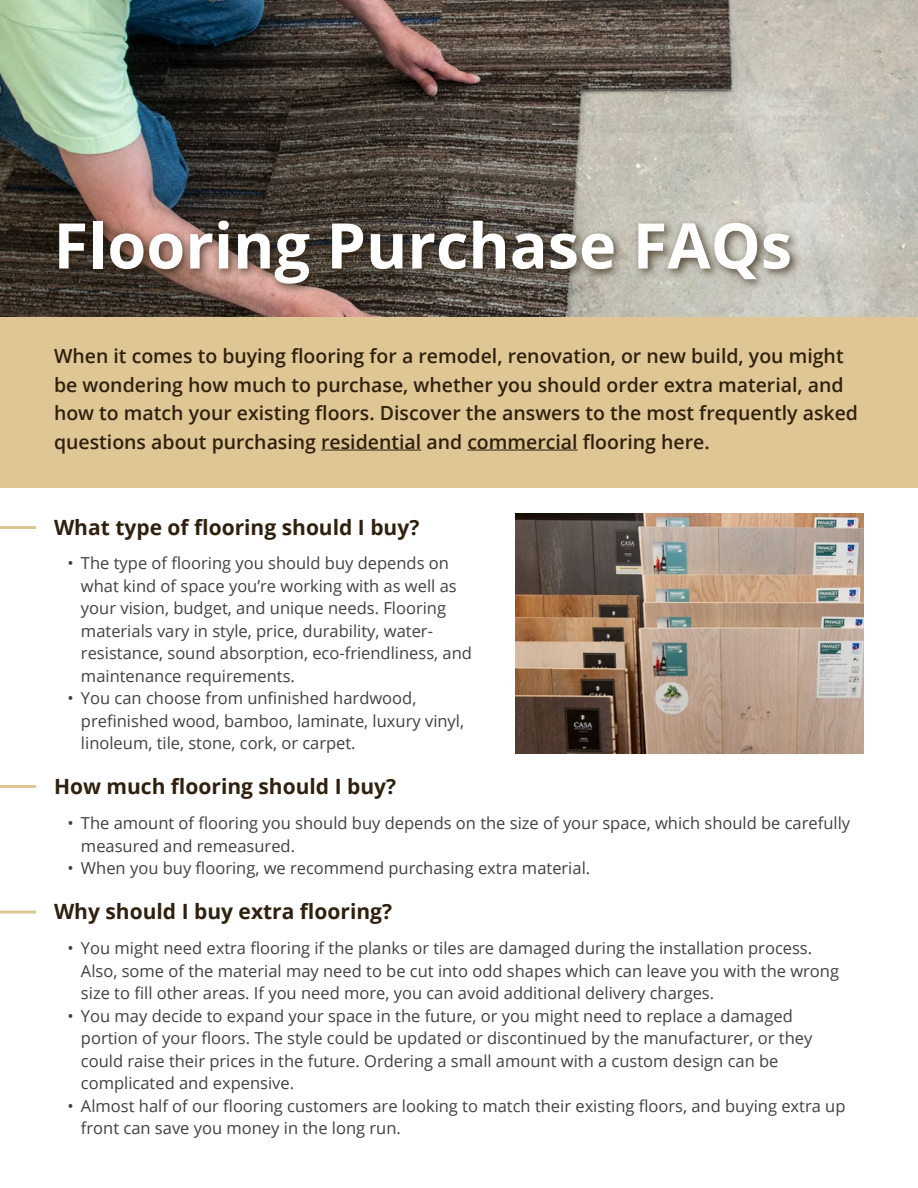
<style>
.page{position:relative;width:918px;height:1188px;background:#fff}
.page>*{position:absolute;margin:0;border:0;box-sizing:border-box;transform-origin:0 0}
.t1{font:700 63px "Open Sans";color:#fff}
.t2{font:700 21px "Open Sans";color:#30210f}
.t3{font:600 19.5px/28.5px "Open Sans";color:#30210f}
.t4{font:16.5px/22.5px "Open Sans";color:#414042}
</style>
<div class="page">
<div style="left:0;top:308px;width:918px;height:180px;background:#dfc795"></div>
<img style="left:0;top:0;width:918px;height:316px">
<div style="left:54px;top:215px;width:748px;height:80px;background:#30210f;opacity:.75"></div>
<hr style="left:321px;top:450px;width:100px;height:1px;background:#30210f">
<hr style="left:467px;top:450px;width:111px;height:1px;background:#30210f">
<hr style="left:0;top:526px;width:36px;height:3px;background:#dfc795">
<hr style="left:0;top:785px;width:36px;height:3px;background:#dfc795">
<hr style="left:0;top:911px;width:36px;height:3px;background:#dfc795">
<img style="left:515px;top:513px;width:349px;height:241px">
<h1 class="t1" style="left:54px;top:201px;width:740px">Flooring Purchase FAQs</h1>
<p class="t3" style="left:54px;top:341px;width:806px">When it comes to buying flooring for a remodel, renovation, or new build, you might be wondering how much to purchase, whether you should order extra material, and how to match your existing floors. Discover the answers to the most frequently asked questions about purchasing residential and commercial flooring here.</p>
<p class="t2" style="left:54px;top:512px;width:367px">What type of flooring should I buy?</p>
<p class="t4" style="left:81px;top:552px;width:393px;text-indent:-13px">• The type of flooring you should buy depends on what kind of space you’re working with as well as your vision, budget, and unique needs. Flooring materials vary in style, price, durability, water&shy;resistance, sound absorption, eco-friendliness, and maintenance requirements.</p>
<p class="t4" style="left:81px;top:687px;width:385px;text-indent:-13px">• You can choose from unfinished hardwood, prefinished wood, bamboo, laminate, luxury vinyl, linoleum, tile, stone, cork, or carpet.</p>
<p class="t2" style="left:54px;top:771px;width:344px">How much flooring should I buy?</p>
<p class="t4" style="left:81px;top:812px;width:771px;text-indent:-13px">• The amount of flooring you should buy depends on the size of your space, which should be carefully measured and remeasured.</p>
<p class="t4" style="left:68px;top:857px;width:524px">• When you buy flooring, we recommend purchasing extra material.</p>
<p class="t2" style="left:54px;top:897px;width:340px">Why should I buy extra flooring?</p>
<p class="t4" style="left:81px;top:936px;width:760px;text-indent:-13px">• You might need extra flooring if the planks or tiles are damaged during the installation process.<br>Also, some of the material may need to be cut into odd shapes which can leave you with the wrong size to fill other areas. If you need more, you can avoid additional delivery charges.</p>
<p class="t4" style="left:81px;top:1004px;width:733px;text-indent:-13px">• You may decide to expand your space in the future, or you might need to replace a damaged portion of your floors. The style could be updated or discontinued by the manufacturer, or they could raise their prices in the future. Ordering a small amount with a custom design can be complicated and expensive.</p>
<p class="t4" style="left:81px;top:1094px;width:766px;text-indent:-13px">• Almost half of our flooring customers are looking to match their existing floors, and buying extra up front can save you money in the long run.</p>
</div>
